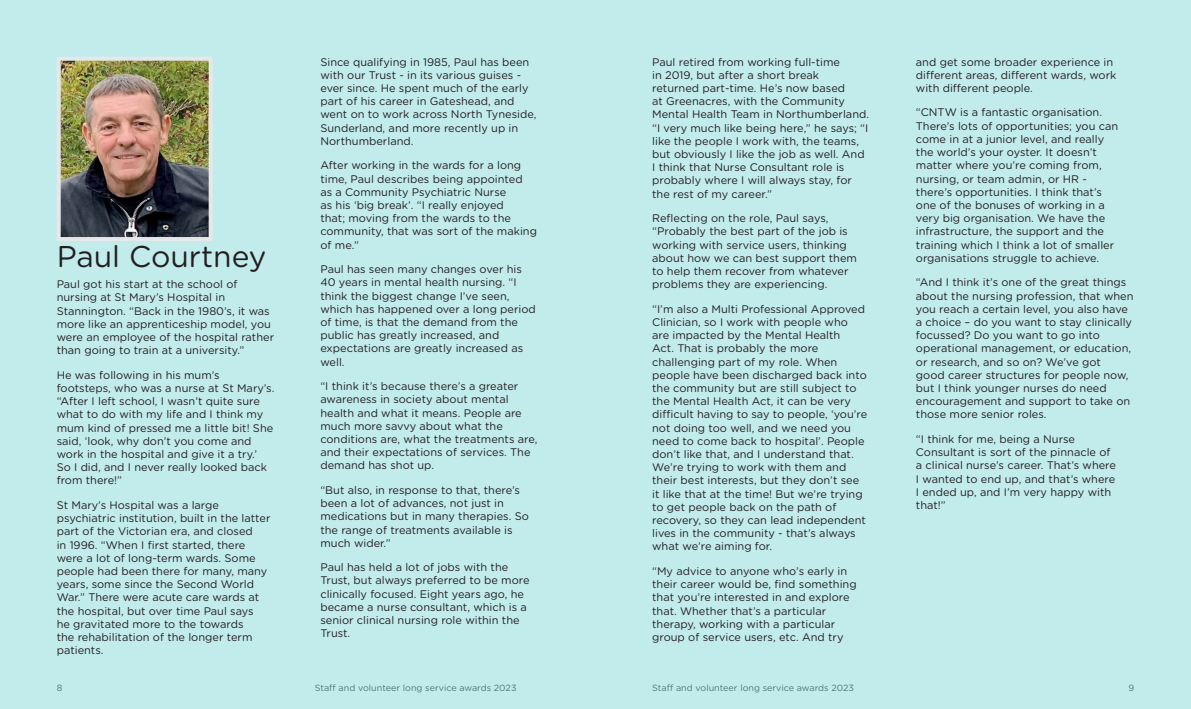
<style>
.page{position:relative;width:1191px;height:709px;background:#c2ebec}
.page>*{position:absolute;margin:0;border:0;box-sizing:border-box;transform-origin:0 0}
.Heading_2{font:30px "Gotham Rounded";color:#231f20}
.Paragraph_Style_1{font:11px/13.2px "Gotham Rounded";color:#231f20}
.t1{font:9px "Gotham Rounded";color:#57585a}
</style>
<div class="page">
<img style="left:62px;top:62px;width:146px;height:174px">
<div style="left:57px;top:57px;width:156px;height:184px;border:4px solid #e6e7e9"></div>
<p class="Heading_2" style="left:57px;top:236px;width:211px">Paul Courtney</p>
<p class="Paragraph_Style_1" style="left:57px;top:277px;width:219px">Paul got his start at the school of nursing at St Mary’s Hospital in Stannington. “Back in the 1980’s, it was more like an apprenticeship model, you were an employee of the hospital rather than going to train at a university.”</p>
<p class="Paragraph_Style_1" style="left:57px;top:368px;width:219px">He was following in his mum’s footsteps, who was a nurse at St Mary’s. “After I left school, I wasn’t quite sure what to do with my life and I think my mum kind of pressed me a little bit! She said, ‘look, why don’t you come and work in the hospital and give it a try.’<br>So I did, and I never really looked back from there!”</p>
<p class="Paragraph_Style_1" style="left:57px;top:498px;width:215px">St Mary’s Hospital was a large psychiatric institution, built in the latter part of the Victorian era, and closed<br>in 1996. “When I first started, there were a lot of long-term wards. Some people had been there for many, many years, some since the Second World War.” There were acute care wards at the hospital, but over time Paul says<br>he gravitated more to the towards<br>the rehabilitation of the longer term patients.</p>
<p class="Paragraph_Style_1" style="left:320px;top:55px;width:217px">Since qualifying in 1985, Paul has been with our Trust - in its various guises - ever since. He spent much of the early part of his career in Gateshead, and went on to work across North Tyneside, Sunderland, and more recently up in Northumberland.</p>
<p class="Paragraph_Style_1" style="left:320px;top:158px;width:218px">After working in the wards for a long time, Paul describes being appointed as a Community Psychiatric Nurse<br>as his ‘big break’. “I really enjoyed<br>that; moving from the wards to the community, that was sort of the making of me.”</p>
<p class="Paragraph_Style_1" style="left:320px;top:262px;width:217px">Paul has seen many changes over his<br>40 years in mental health nursing. “I think the biggest change I’ve seen, which has happened over a long period of time, is that the demand from the public has greatly increased, and expectations are greatly increased as well.</p>
<p class="Paragraph_Style_1" style="left:320px;top:379px;width:219px">“I think it’s because there’s a greater awareness in society about mental health and what it means. People are much more savvy about what the conditions are, what the treatments are, and their expectations of services. The demand has shot up.</p>
<p class="Paragraph_Style_1" style="left:320px;top:483px;width:210px">“But also, in response to that, there’s been a lot of advances, not just in medications but in many therapies. So the range of treatments available is much wider.”</p>
<p class="Paragraph_Style_1" style="left:320px;top:560px;width:211px">Paul has held a lot of jobs with the<br>Trust, but always preferred to be more clinically focused. Eight years ago, he became a nurse consultant, which is a senior clinical nursing role within the<br>Trust.</p>
<p class="Paragraph_Style_1" style="left:652px;top:55px;width:218px">Paul retired from working full-time<br>in 2019, but after a short break<br>returned part-time. He’s now based<br>at Greenacres, with the Community Mental Health Team in Northumberland. “I very much like being here,” he says; “I like the people I work with, the teams, but obviously I like the job as well. And I think that Nurse Consultant role is probably where I will always stay, for the rest of my career.”</p>
<p class="Paragraph_Style_1" style="left:652px;top:211px;width:206px">Reflecting on the role, Paul says, “Probably the best part of the job is working with service users, thinking about how we can best support them to help them recover from whatever problems they are experiencing.</p>
<p class="Paragraph_Style_1" style="left:652px;top:302px;width:216px">“I’m also a Multi Professional Approved Clinician, so I work with people who are impacted by the Mental Health<br>Act. That is probably the more challenging part of my role. When people have been discharged back into the community but are still subject to the Mental Health Act, it can be very difficult having to say to people, ‘you’re not doing too well, and we need you need to come back to hospital’. People don’t like that, and I understand that.<br>We’re trying to work with them and their best interests, but they don’t see it like that at the time! But we’re trying to get people back on the path of recovery, so they can lead independent lives in the community - that’s always what we’re aiming for.</p>
<p class="Paragraph_Style_1" style="left:652px;top:564px;width:206px">“My advice to anyone who’s early in their career would be, find something that you’re interested in and explore that. Whether that’s a particular therapy, working with a particular group of service users, etc. And try</p>
<p class="Paragraph_Style_1" style="left:916px;top:55px;width:202px">and get some broader experience in different areas, different wards, work with different people.</p>
<p class="Paragraph_Style_1" style="left:916px;top:105px;width:204px">“CNTW is a fantastic organisation.<br>There’s lots of opportunities; you can come in at a junior level, and really the world’s your oyster. It doesn’t matter where you’re coming from, nursing, or team admin, or HR - there’s opportunities. I think that’s one of the bonuses of working in a very big organisation. We have the infrastructure, the support and the training which I think a lot of smaller organisations struggle to achieve.</p>
<p class="Paragraph_Style_1" style="left:916px;top:275px;width:219px">“And I think it’s one of the great things about the nursing profession, that when you reach a certain level, you also have a choice – do you want to stay clinically focussed? Do you want to go into operational management, or education, or research, and so on? We’ve got<br>good career structures for people now, but I think younger nurses do need encouragement and support to take on those more senior roles.</p>
<p class="Paragraph_Style_1" style="left:916px;top:432px;width:202px">“I think for me, being a Nurse<br>Consultant is sort of the pinnacle of a clinical nurse’s career. That’s where<br>I wanted to end up, and that’s where<br>I ended up, and I’m very happy with that!”</p>
<p class="t1" style="left:57px;top:681px;width:7px">8</p>
<p class="t1" style="left:315px;top:681px;width:203px">Staff and volunteer long service awards 2023</p>
<p class="t1" style="left:652px;top:681px;width:203px">Staff and volunteer long service awards 2023</p>
<p class="t1" style="left:1128px;top:681px;width:7px">9</p>
</div>
